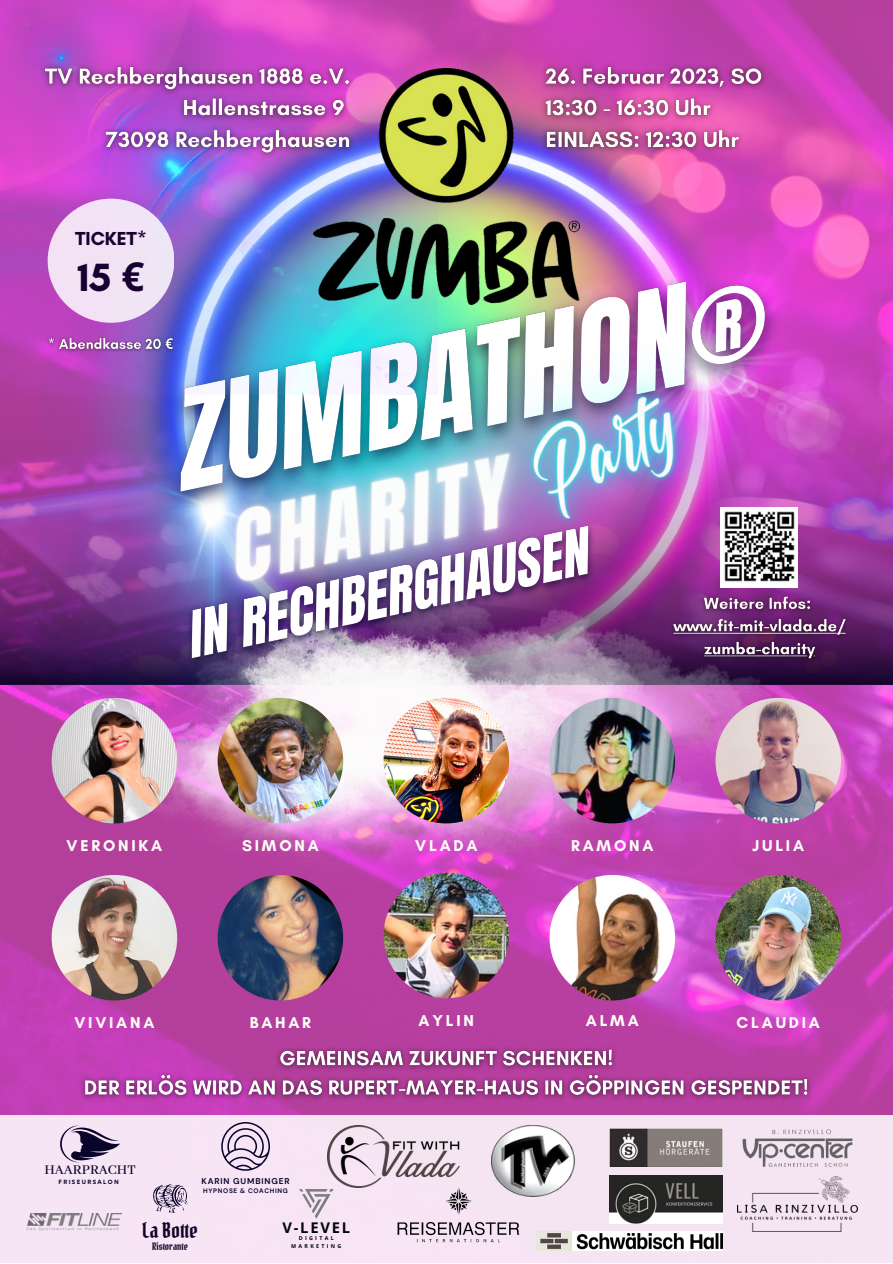
<style>
.page{position:relative;width:893px;height:1264px;background:#fff}
.page>*{position:absolute;margin:0;border:0;box-sizing:border-box;transform-origin:0 0}
.t1{font:700 40.05px "Glacial Indifference";color:#180030}
.t2{font:20.85px "Pirata One";color:#120329}
.t3{font:700 19.2px "Glacial Indifference";color:#180030}
.t4{font:700 16.05px "Glacial Indifference";letter-spacing:.175em;color:#fffdf8}
.t5{font:500 14.85px "Abhaya Libre";color:#0a042b}
.t6{font:700 14.7px "Open Sans";letter-spacing:.125em;color:#010508}
.t7{font:10.05px "Pirata One";color:#120329}
.t8{font:700 8.4px "DM Sans";letter-spacing:.1em;color:#0a042b}
.t9{font:700 6.45px "DM Sans";letter-spacing:.1em;color:#0a042b}
.t10{font:700 5.4px/7.2px "Open Sans";letter-spacing:.42em;color:#010508;text-align:center}
.t11{font:700 5.4px "Gordita";letter-spacing:.25em;color:#0a042b}
.s1{font-family:"Noto Sans"}
</style>
<div class="page">
<img style="left:0;top:0;width:892px;height:1115px">
<img style="left:21px;top:394px;width:68px;height:356px">
<img style="left:0;top:0;width:438px;height:394px">
<img style="left:361px;top:68px;width:174px;height:75px">
<img style="left:89px;top:302px;width:200px;height:401px">
<img style="left:137px;top:582px;width:643px;height:356px">
<div style="left:0;top:1115px;width:892px;height:147px;background:#f6e5f4"></div>
<svg style="left:153px;top:1184px;width:34px;height:28px"></svg>
<img style="left:397px;top:1188px;width:123px;height:55px">
<img style="left:491px;top:1125px;width:83px;height:71px">
<svg style="left:60px;top:1125px;width:60px;height:37px"></svg>
<svg style="left:221px;top:1122px;width:49px;height:48px"></svg>
<img style="left:328px;top:1125px;width:131px;height:62px">
<img style="left:737px;top:1176px;width:120px;height:55px">
<img style="left:742px;top:1129px;width:111px;height:38px">
<img style="left:536px;top:1231px;width:186px;height:18px">
<img style="left:610px;top:1128px;width:112px;height:38px">
<img style="left:610px;top:1175px;width:112px;height:48px">
<img style="left:26px;top:1213px;width:95px;height:17px">
<svg style="left:299px;top:1189px;width:34px;height:29px"></svg>
<img style="left:52px;top:698px;width:125px;height:125px;border-radius:50%">
<img style="left:715px;top:698px;width:126px;height:125px;border-radius:50%">
<img style="left:383px;top:698px;width:126px;height:125px;border-radius:50%">
<img style="left:549px;top:698px;width:126px;height:125px;border-radius:50%">
<img style="left:52px;top:875px;width:125px;height:125px;border-radius:50%">
<img style="left:549px;top:875px;width:126px;height:125px;border-radius:50%">
<img style="left:383px;top:872px;width:126px;height:126px;border-radius:50%">
<img style="left:217px;top:875px;width:126px;height:125px;border-radius:50%">
<img style="left:715px;top:875px;width:126px;height:125px;border-radius:50%">
<img style="left:217px;top:698px;width:126px;height:125px;border-radius:50%">
<div style="left:48px;top:199px;width:126px;height:124px;background:#f2e3f5;border-radius:50%"></div>
<img style="left:43px;top:330px;width:140px;height:30px">
<img style="left:289px;top:143px;width:603px;height:614px">
<img style="left:167px;top:501px;width:447px;height:191px">
<img style="left:35px;top:52px;width:326px;height:112px">
<img style="left:535px;top:52px;width:237px;height:112px">
<img style="left:75px;top:1036px;width:742px;height:74px">
<img style="left:664px;top:585px;width:190px;height:82px">
<p class="t3" style="left:75px;top:227px;width:73px">TICKET*</p>
<h1 class="t1" style="left:78px;top:252px;width:68px">15 <span class="s1">€</span></h1>
<p class="t4" style="left:67px;top:835px;width:97px">VERONIKA</p>
<p class="t4" style="left:415px;top:835px;width:64px">VLADA</p>
<p class="t4" style="left:571px;top:835px;width:84px">RAMONA</p>
<p class="t4" style="left:752px;top:835px;width:53px">JULIA</p>
<p class="t4" style="left:242px;top:835px;width:78px">SIMONA</p>
<p class="t4" style="left:74px;top:1012px;width:81px">VIVIANA</p>
<p class="t4" style="left:250px;top:1012px;width:63px">BAHAR</p>
<p class="t4" style="left:418px;top:1010px;width:57px">AYLIN</p>
<p class="t4" style="left:586px;top:1010px;width:54px">ALMA</p>
<p class="t4" style="left:736px;top:1012px;width:85px">CLAUDIA</p>
<p class="t5" style="left:44px;top:1161px;width:93px">HAARPRACHT</p>
<p class="t11" style="left:59px;top:1178px;width:62px">FRISEURSALON</p>
<p class="t8" style="left:201px;top:1175px;width:90px">KARIN GUMBINGER</p>
<p class="t9" style="left:203px;top:1186px;width:86px">HYPNOSE &amp; COACHING</p>
<p class="t6" style="left:282px;top:1216px;width:69px">V-LEVEL</p>
<p class="t10" style="left:291px;top:1234px;width:51px">DIGITAL<br>MARKETING</p>
<p class="t2" style="left:142px;top:1217px;width:58px">La Botte</p>
<p class="t7" style="left:152px;top:1240px;width:37px">Ristorante</p>
</div>
